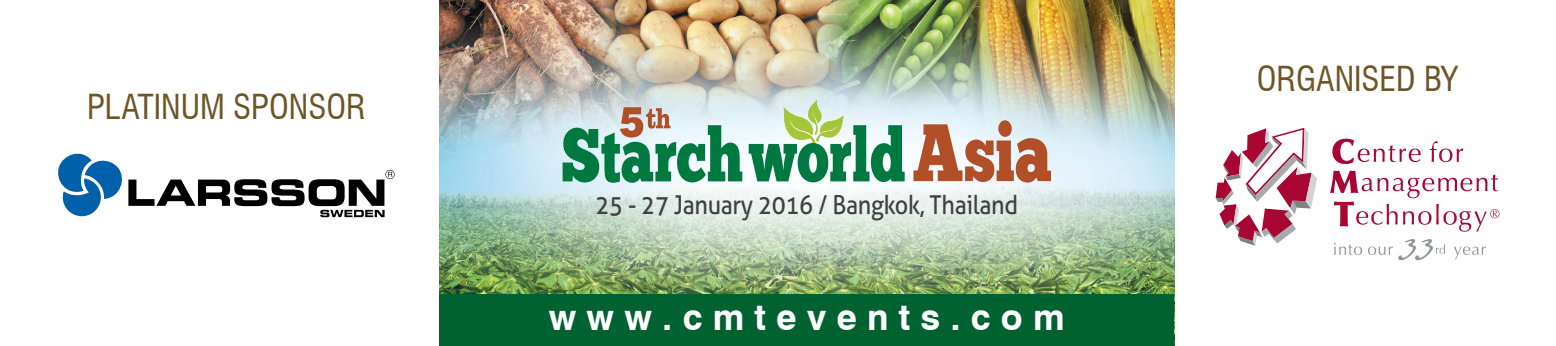
<style>
.page{position:relative;width:1556px;height:346px;background:#fff}
.page>*{position:absolute;margin:0;border:0;box-sizing:border-box;transform-origin:0 0}
.t1{font:700 36px "Swiss 721 BT";color:#fff}
.t2{font:condensed 33.6px "Swiss 721 BT";color:#6e5526}
.t3{font:26px "Aller";letter-spacing:-.015em;color:#414042;scale:.9 1}
</style>
<div class="page">
<img style="left:439px;top:0;width:735px;height:294px">
<div style="left:439px;top:294px;width:735px;height:52px;background:#006231"></div>
<svg style="left:748px;top:100px;width:156px;height:82px"></svg>
<svg style="left:913px;top:120px;width:137px;height:62px;background:#cb9c8a"></svg>
<svg style="left:562px;top:107px;width:180px;height:76px;background:#85b7a2"></svg>
<svg style="left:58px;top:154px;width:336px;height:63px"></svg>
<svg style="left:1215px;top:128px;width:101px;height:117px"></svg>
<svg style="left:1332px;top:138px;width:88px;height:26px"></svg>
<svg style="left:1429px;top:141px;width:34px;height:21px"></svg>
<svg style="left:1330px;top:170px;width:169px;height:61px"></svg>
<svg style="left:1334px;top:243px;width:27px;height:12px"></svg>
<svg style="left:1368px;top:246px;width:24px;height:9px"></svg>
<svg style="left:1454px;top:246px;width:31px;height:13px"></svg>
<svg style="left:1398px;top:239px;width:46px;height:21px"></svg>
<p class="t2" style="left:87px;top:86px;width:280px">PLATINUM SPONSOR</p>
<p class="t3" style="left:595px;top:189px;width:471px">25 - 27 January 2016 / Bangkok, Thailand</p>
<h1 class="t1" style="left:549px;top:295px;width:517px">w w w . c m t e v e n t s . c o m</h1>
<p class="t2" style="left:1256px;top:58px;width:203px">ORGANISED BY</p>
</div>
